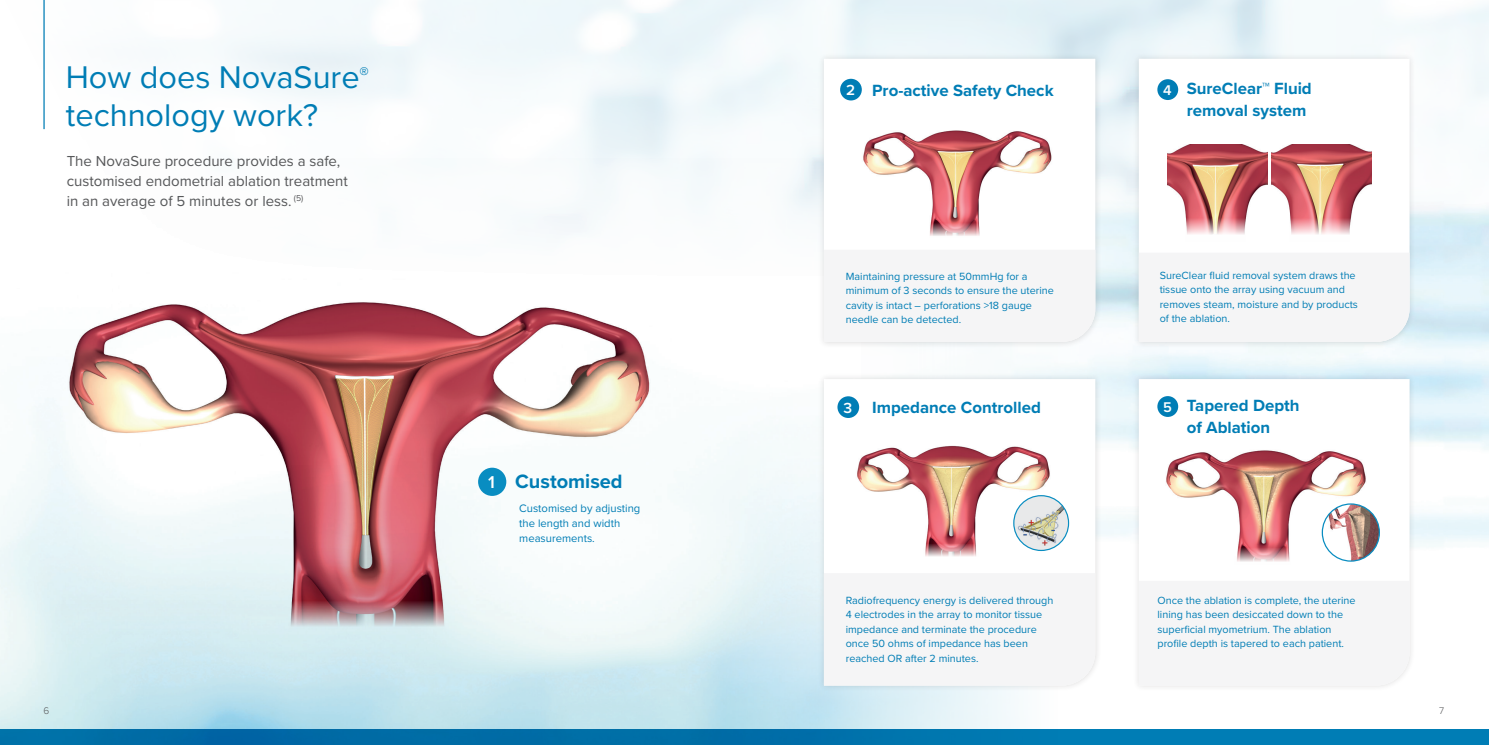
<style>
.page{position:relative;width:1489px;height:745px;background:#fff}
.page>*{position:absolute;margin:0;border:0;box-sizing:border-box;transform-origin:0 0}
.t1{font:32.5px/37.5px "Proxima Nova";color:#007db5}
.t2{font:700 20px "Proxima Nova";color:#007db5}
.t3{font:600 17.75px "Proxima Nova";color:#fff}
.t4{font:700 16.75px/21.6px "Proxima Nova";color:#007db5}
.t5{font:600 15.12px "Proxima Nova";color:#fff}
.t6{font:15px/20px "Proxima Nova";color:#57585a}
.t7{font:600 14.62px "Proxima Nova";color:#fff}
.t8{font:11.25px/15px "Proxima Nova";color:#007db5}
.t9{font:10.75px/14.4px "Proxima Nova";color:#007db5}
.t10{font:300 10px "Proxima Nova";color:#57585a}
</style>
<div class="page">
<hr style="left:43px;top:0;width:2px;height:129px;background:#007db5">
<img style="left:0;top:158px;width:1486px;height:586px">
<img style="left:61px;top:258px;width:600px;height:370px">
<div style="left:478px;top:467px;width:28px;height:28px;background:#098dc1;border-radius:50%"></div>
<div style="left:817px;top:52px;width:284px;height:296px;background:#231f20;opacity:.15"></div>
<svg style="left:823px;top:59px;width:272px;height:190px"></svg>
<div style="left:823px;top:249px;width:272px;height:93px;background:#f5f5f6"></div>
<div style="left:1132px;top:52px;width:283px;height:296px;background:#231f20;opacity:.15"></div>
<svg style="left:1138px;top:59px;width:271px;height:193px"></svg>
<div style="left:1138px;top:252px;width:271px;height:90px;background:#f5f5f6"></div>
<div style="left:817px;top:372px;width:284px;height:319px;background:#231f20;opacity:.15"></div>
<svg style="left:823px;top:379px;width:272px;height:194px"></svg>
<div style="left:823px;top:573px;width:272px;height:112px;background:#f5f5f6"></div>
<div style="left:1132px;top:372px;width:283px;height:319px;background:#231f20;opacity:.15"></div>
<svg style="left:1138px;top:379px;width:271px;height:201px"></svg>
<div style="left:1138px;top:580px;width:271px;height:105px;background:#f5f5f6"></div>
<div style="left:1157px;top:79px;width:21px;height:21px;background:#007db5;border-radius:50%"></div>
<div style="left:1157px;top:396px;width:21px;height:20px;background:#007db5;border-radius:50%"></div>
<img style="left:858px;top:117px;width:197px;height:120px">
<img style="left:852px;top:431px;width:200px;height:124px">
<img style="left:1167px;top:144px;width:100px;height:97px">
<img style="left:1271px;top:144px;width:100px;height:97px">
<img style="left:1152px;top:435px;width:221px;height:129px">
<img style="left:1013px;top:496px;width:55px;height:50px">
<div style="left:1013px;top:494px;width:56px;height:56px;border:1px solid #098dc1;border-radius:50%"></div>
<img style="left:1322px;top:503px;width:57px;height:57px;border-radius:28px">
<div style="left:1321px;top:503px;width:58px;height:58px;border:1px solid #098dc1;border-radius:50%"></div>
<div style="left:840px;top:79px;width:21px;height:21px;background:#007db5;border-radius:50%"></div>
<div style="left:837px;top:396px;width:22px;height:21px;background:#007db5;border-radius:50%"></div>
<p class="t1" style="left:66px;top:57px;width:305px">How does NovaSure<sup>® </sup>technology work?</p>
<p class="t6" style="left:67px;top:151px;width:283px">The NovaSure procedure provides a safe, customised endometrial ablation treatment in an average of 5 minutes or less. <sup>(5)</sup></p>
<p class="t3" style="left:488px;top:468px;width:8px">1</p>
<p class="t2" style="left:515px;top:466px;width:109px">Customised</p>
<p class="t8" style="left:519px;top:500px;width:123px">Customised by adjusting the length and width measurements.</p>
<p class="t5" style="left:846px;top:79px;width:11px">2</p>
<p class="t4" style="left:872px;top:79px;width:183px">Pro-active Safety Check</p>
<p class="t4" style="left:1186px;top:78px;width:126px">SureClear™ Fluid removal system</p>
<p class="t7" style="left:1163px;top:79px;width:10px">4</p>
<p class="t9" style="left:845px;top:268px;width:209px">Maintaining pressure at 50mmHg for a minimum of 3 seconds to ensure the uterine cavity is intact – perforations &gt;18 gauge needle can be detected.</p>
<p class="t5" style="left:843px;top:396px;width:10px">3</p>
<p class="t4" style="left:872px;top:396px;width:170px">Impedance Controlled</p>
<p class="t9" style="left:845px;top:592px;width:209px">Radiofrequency energy is delivered through 4 electrodes in the array to monitor tissue impedance and terminate the procedure once 50 ohms of impedance has been reached OR after 2 minutes.</p>
<p class="t9" style="left:1159px;top:267px;width:200px">SureClear fluid removal system draws the tissue onto the array using vacuum and removes steam, moisture and by products of the ablation.</p>
<p class="t7" style="left:1163px;top:396px;width:10px">5</p>
<p class="t4" style="left:1186px;top:394px;width:114px">Tapered Depth of Ablation</p>
<p class="t9" style="left:1157px;top:592px;width:199px">Once the ablation is complete, the uterine lining has been desiccated down to the superficial myometrium. The ablation profile depth is tapered to each patient.</p>
<p class="t10" style="left:43px;top:702px;width:7px">6</p>
<p class="t10" style="left:1438px;top:702px;width:7px">7</p>
</div>
